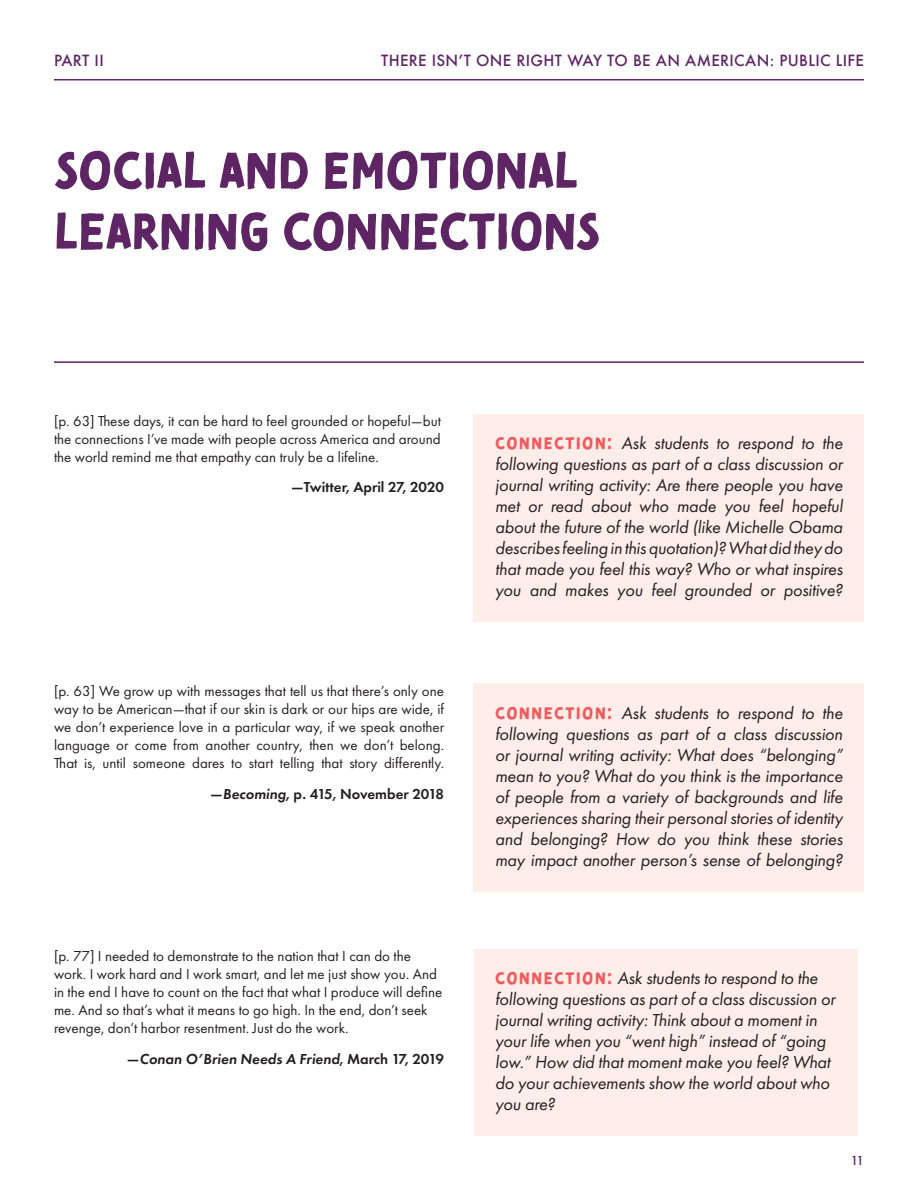
<style>
.page{position:relative;width:918px;height:1188px;background:#fff}
.page>*{position:absolute;margin:0;border:0;box-sizing:border-box;transform-origin:0 0}
.Heading{font:50.7px/60.9px "Tomarik Brush";color:#5e2564}
.Note{font:italic 18px/21px "Futura PT";letter-spacing:-.01em;color:#231f20;text-align:justify}
.t1{font:15px/18px "Futura PT";color:#231f20;text-align:justify}
.t2{font:500 15px "Futura";letter-spacing:.02em;color:#5e2564}
.Attribution{font:600 15px "Futura PT";color:#231f20}
.Attribution-2{font:italic 600 15px "Futura PT";color:#231f20}
.t3{font:500 12px "Futura";color:#5e2564}
.s1{font-style:italic}
.s2{font-style:normal}
.s3{font-family:"Tomarik Brush";font-style:normal;font-size:16.5px;color:#f05a5d}
</style>
<div class="page">
<hr style="left:54px;top:79px;width:810px;height:1px;background:#5e2564">
<hr style="left:54px;top:361px;width:810px;height:2px;background:#5e2564">
<div style="left:474px;top:414px;width:390px;height:208px;background:#feede8"></div>
<div style="left:474px;top:684px;width:390px;height:208px;background:#feede8"></div>
<div style="left:474px;top:949px;width:384px;height:186px;background:#feede8"></div>
<p class="t2" style="left:54px;top:51px;width:51px">PART II</p>
<p class="t2" style="left:381px;top:51px;width:484px">THERE ISN’T ONE RIGHT WAY TO BE AN AMERICAN: PUBLIC LIFE</p>
<p class="Heading" style="left:54px;top:135px;width:547px">SOCIAL AND EMOTIONAL<br>LEARNING CONNECTIONS</p>
<p class="t1" style="left:54px;top:412px;width:388px">[p. 63] These days, it can be hard to feel grounded or hopeful—but the connections I’ve made with people across America and around the world remind me that empathy can truly be a lifeline.</p>
<p class="Attribution" style="left:291px;top:478px;width:154px">—Twitter, April 27, 2020</p>
<p class="t1" style="left:54px;top:682px;width:392px">[p. 63] We grow up with messages that tell us that there’s only one way to be American—that if our skin is dark or our hips are wide, if we don’t experience love in a particular way, if we speak another language or come from another country, then we don’t belong.<br>That is, until someone dares to start telling that story differently.</p>
<p class="Attribution" style="left:210px;top:784px;width:235px">—<span class="s1">Becoming</span>, p. 415, November 2018</p>
<p class="t1" style="left:54px;top:947px;width:390px;text-align:left">[p. 77] I needed to demonstrate to the nation that I can do the work. I work hard and I work smart, and let me just show you. And in the end I have to count on the fact that what I produce will define me. And so that’s what it means to go high. In the end, don’t seek revenge, don’t harbor resentment. Just do the work.</p>
<p class="Attribution-2" style="left:127px;top:1050px;width:319px"><span class="s2">—</span>Conan O’Brien Needs A Friend<span class="s2">, March 17, 2019</span></p>
<p class="Note" style="left:495px;top:433px;width:349px"><span class="s3">CONNECTION:</span> Ask students to respond to the following questions as part of a class discussion or journal writing activity: Are there people you have met or read about who made you feel hopeful about the future of the world (like Michelle Obama describes feeling in this quotation)? What did they do that made you feel this way? Who or what inspires you and makes you feel grounded or positive?</p>
<p class="Note" style="left:495px;top:702px;width:349px"><span class="s3">CONNECTION:</span> Ask students to respond to the following questions as part of a class discussion or journal writing activity: What does “belonging” mean to you? What do you think is the importance of people from a variety of backgrounds and life experiences sharing their personal stories of identity and belonging? How do you think these stories may impact another person’s sense of belonging?</p>
<p class="Note" style="left:495px;top:967px;width:342px;text-align:left"><span class="s3">CONNECTION:</span> Ask students to respond to the following questions as part of a class discussion or journal writing activity: Think about a moment in your life when you “went high” instead of “going low.” How did that moment make you feel? What do your achievements show the world about who you are?</p>
<p class="t3" style="left:851px;top:1153px;width:15px">11</p>
</div>
